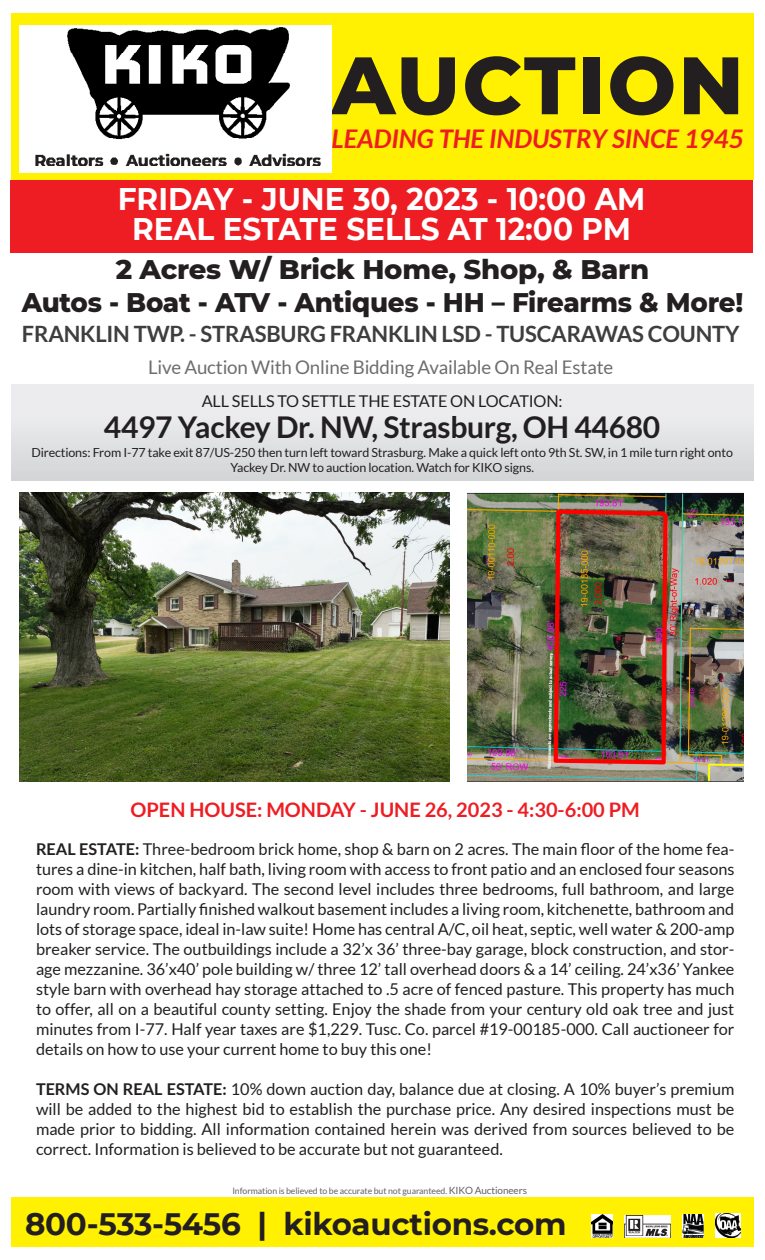
<style>
.page{position:relative;width:765px;height:1260px;background:#fff}
.page>*{position:absolute;margin:0;border:0;box-sizing:border-box;transform-origin:0 0}
.t1{font:800 81.25px "Montserrat";letter-spacing:.025em;color:#231f20}
.t2{font:700 31.25px "Montserrat";color:#fff;scale:.95 1}
.t3{font:700 31px "Montserrat";letter-spacing:-.01em;color:#231f20}
.t4{font:700 30px "Lato";letter-spacing:-.01em;color:#231f20}
.t5{font:800 27.5px "Montserrat";letter-spacing:-.01em;color:#231f20;scale:.95 1}
.t6{font:800 27.5px "Montserrat";letter-spacing:-.01em;color:#231f20}
.t7{font:italic 700 25.75px "Lato";color:#ee1d23}
.t8{font:700 22.5px "Lato";letter-spacing:-.01em;color:#3e3e3f}
.t9{font:700 20px "Lato";color:#ee1d23}
.t10{font:18.75px "Lato";letter-spacing:-.01em;color:#6c6d70}
.t11{font:16.25px/20px "Lato";color:#231f20;text-align:justify}
.t12{font:12.5px/15px "Lato";letter-spacing:-.01em;color:#231f20;text-align:center}
.t13{font:8.75px "Lato";letter-spacing:-.01em;color:#636366}
.s1{font-weight:700}
.s2{font-size:10px}
</style>
<div class="page">
<div style="left:11px;top:1197px;width:743px;height:49px;background:#fff101"></div>
<img style="left:592px;top:1215px;width:21px;height:22px">
<img style="left:625px;top:1215px;width:45px;height:23px">
<img style="left:682px;top:1215px;width:22px;height:23px">
<img style="left:716px;top:1214px;width:24px;height:23px">
<img style="left:20px;top:492px;width:429px;height:289px">
<img style="left:468px;top:492px;width:276px;height:289px">
<div style="left:11px;top:384px;width:743px;height:97px;background:linear-gradient(to bottom,#f2f2f3,#d5d6d8)"></div>
<div style="left:10px;top:180px;width:743px;height:72px;background:#ee1d23"></div>
<div style="left:11px;top:13px;width:743px;height:167px;background:#fff101"></div>
<img style="left:19px;top:26px;width:313px;height:147px">
<p class="t1" style="left:332px;top:26px;width:414px">AUCTION</p>
<p class="t7" style="left:332px;top:124px;width:414px">LEADING THE INDUSTRY SINCE 1945</p>
<p class="t2" style="left:118px;top:177px;width:557px">FRIDAY - JUNE 30, 2023 - 10:00 AM</p>
<p class="t2" style="left:132px;top:207px;width:527px">REAL ESTATE SELLS AT 12:00 PM</p>
<p class="t6" style="left:116px;top:249px;width:535px">2 Acres W/ Brick Home, Shop, &amp; Barn</p>
<p class="t5" style="left:22px;top:282px;width:761px">Autos - Boat - ATV - Antiques - HH – Firearms &amp; More!</p>
<p class="t8" style="left:22px;top:321px;width:719px">FRANKLIN TWP. - STRASBURG FRANKLIN LSD - TUSCARAWAS COUNTY</p>
<p class="t10" style="left:148px;top:357px;width:467px">Live Auction With Online Bidding Available On Real Estate</p>
<p class="t11" style="left:202px;top:391px;width:362px">ALL SELLS TO SETTLE THE ESTATE ON LOCATION:</p>
<p class="t4" style="left:104px;top:410px;width:558px">4497 Yackey Dr. NW, Strasburg, OH 44680</p>
<p class="t12" style="left:31px;top:444px;width:703px">Directions: From I-77 take exit 87/US-250 then turn left toward Strasburg. Make a quick left onto 9th St. SW, in 1 mile turn right onto<br>Yackey Dr. NW to auction location. Watch for KIKO signs.</p>
<p class="t9" style="left:131px;top:798px;width:511px">OPEN HOUSE: MONDAY - JUNE 26, 2023 - 4:30-6:00 PM</p>
<p class="t11" style="left:36px;top:839px;width:700px"><span class="s1">REAL ESTATE:</span> Three-bedroom brick home, shop &amp; barn on 2 acres. The main floor of the home fea&shy;tures a dine-in kitchen, half bath, living room with access to front patio and an enclosed four seasons room with views of backyard. The second level includes three bedrooms, full bathroom, and large laundry room. Partially finished walkout basement includes a living room, kitchenette, bathroom and lots of storage space, ideal in-law suite! Home has central A/C, oil heat, septic, well water &amp; 200-amp breaker service. The outbuildings include a 32’x 36’ three-bay garage, block construction, and stor&shy;age mezzanine. 36’x40’ pole building w/ three 12’ tall overhead doors &amp; a 14’ ceiling. 24’x36’ Yankee style barn with overhead hay storage attached to .5 acre of fenced pasture. This property has much to offer, all on a beautiful county setting. Enjoy the shade from your century old oak tree and just minutes from I-77. Half year taxes are $1,229. Tusc. Co. parcel #19-00185-000. Call auctioneer for details on how to use your current home to buy this one!</p>
<p class="t11" style="left:36px;top:1079px;width:700px"><span class="s1">TERMS ON REAL ESTATE:</span> 10% down auction day, balance due at closing. A 10% buyer’s premium will be added to the highest bid to establish the purchase price. Any desired inspections must be made prior to bidding. All information contained herein was derived from sources believed to be correct. Information is believed to be accurate but not guaranteed.</p>
<p class="t13" style="left:232px;top:1186px;width:296px">Information is believed to be accurate but not guaranteed. <span class="s2">KIKO Auctioneers</span></p>
<p class="t3" style="left:25px;top:1202px;width:543px">800-533-5456 | kikoauctions.com</p>
</div>
